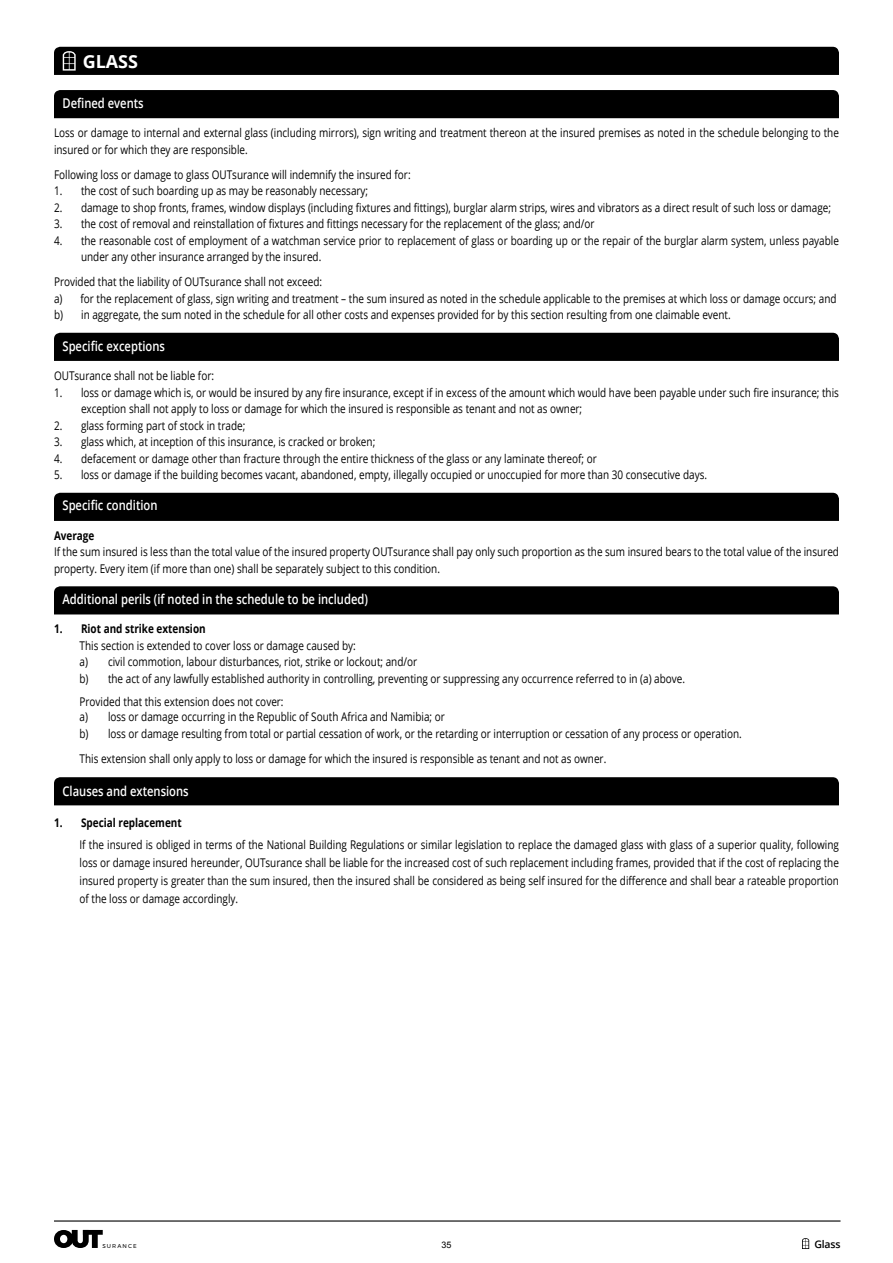
<style>
.page{position:relative;width:893px;height:1263px;background:#fff}
.page>*{position:absolute;margin:0;border:0;box-sizing:border-box;transform-origin:0 0}
.t1{font:700 18px "Open Sans";color:#fff}
.t2{font:600 13.5px "Open Sans";color:#fff;scale:.83 1}
.t3{font:12px/16.5px "Open Sans";color:#000;scale:.83 1}
.t4{font:700 12px "Open Sans";color:#000;scale:.83 1}
.t5{font:600 10.5px "Open Sans";letter-spacing:-.02em;color:#000}
.t6{font:9px "Arial";color:#000}
.t7{font:5.55px "Montserrat";letter-spacing:.2em;color:#000}
</style>
<div class="page">
<svg style="left:802px;top:1238px;width:7px;height:11px"></svg>
<hr style="left:54px;top:1220px;width:786px;height:1px;background:#000">
<svg style="left:54px;top:1230px;width:49px;height:18px"></svg>
<div style="left:54px;top:90px;width:785px;height:28px;background:#000"></div>
<div style="left:54px;top:333px;width:785px;height:28px;background:#000"></div>
<div style="left:54px;top:493px;width:785px;height:28px;background:#000"></div>
<div style="left:54px;top:586px;width:785px;height:28px;background:#000"></div>
<div style="left:54px;top:777px;width:785px;height:28px;background:#000"></div>
<div style="left:54px;top:47px;width:785px;height:28px;background:#000"></div>
<h1 class="t1" style="left:83px;top:48px;width:57px">GLASS</h1>
<p class="t2" style="left:63px;top:94px;width:99px">Defined events</p>
<p class="t3" style="left:54px;top:124px;width:947px">Loss or damage to internal and external glass (including mirrors), sign writing and treatment thereon at the insured premises as noted in the schedule belonging to the insured or for which they are responsible.</p>
<p class="t3" style="left:54px;top:166px;width:431px">Following loss or damage to glass OUTsurance will indemnify the insured for:</p>
<p class="t3" style="left:54px;top:182px;width:380px">1. the cost of such boarding up as may be reasonably necessary;</p>
<p class="t3" style="left:54px;top:199px;width:938px">2. damage to shop fronts, frames, window displays (including fixtures and fittings), burglar alarm strips, wires and vibrators as a direct result of such loss or damage;</p>
<p class="t3" style="left:54px;top:215px;width:653px">3. the cost of removal and reinstallation of fixtures and fittings necessary for the replacement of the glass; and/or</p>
<p class="t3" style="left:81px;top:232px;width:915px;text-indent:-27px">4. the reasonable cost of employment of a watchman service prior to replacement of glass or boarding up or the repair of the burglar alarm system, unless payable under any other insurance arranged by the insured.</p>
<p class="t3" style="left:54px;top:273px;width:944px">Provided that the liability of OUTsurance shall not exceed:<br>a) for the replacement of glass, sign writing and treatment – the sum insured as noted in the schedule applicable to the premises at which loss or damage occurs; and b) in aggregate, the sum noted in the schedule for all other costs and expenses provided for by this section resulting from one claimable event.</p>
<p class="t2" style="left:63px;top:337px;width:125px">Specific exceptions</p>
<p class="t3" style="left:54px;top:367px;width:194px">OUTsurance shall not be liable for:</p>
<p class="t3" style="left:81px;top:384px;width:915px;text-indent:-27px">1. loss or damage which is, or would be insured by any fire insurance, except if in excess of the amount which would have been payable under such fire insurance; this exception shall not apply to loss or damage for which the insured is responsible as tenant and not as owner;</p>
<p class="t3" style="left:54px;top:417px;width:232px">2. glass forming part of stock in trade;</p>
<p class="t3" style="left:54px;top:433px;width:389px">3. glass which, at inception of this insurance, is cracked or broken;</p>
<p class="t3" style="left:54px;top:450px;width:656px">4. defacement or damage other than fracture through the entire thickness of the glass or any laminate thereof; or</p>
<p class="t3" style="left:54px;top:466px;width:788px">5. loss or damage if the building becomes vacant, abandoned, empty, illegally occupied or unoccupied for more than 30 consecutive days.</p>
<p class="t2" style="left:63px;top:496px;width:116px">Specific condition</p>
<p class="t4" style="left:54px;top:527px;width:50px">Average</p>
<p class="t3" style="left:54px;top:543px;width:947px">If the sum insured is less than the total value of the insured property OUTsurance shall pay only such proportion as the sum insured bears to the total value of the insured property. Every item (if more than one) shall be separately subject to this condition.</p>
<p class="t2" style="left:63px;top:590px;width:370px">Additional perils (if noted in the schedule to be included)</p>
<p class="t4" style="left:54px;top:620px;width:184px">1. Riot and strike extension</p>
<p class="t3" style="left:80px;top:637px;width:731px">This section is extended to cover loss or damage caused by:<br>a) civil commotion, labour disturbances, riot, strike or lockout; and/or<br>b) the act of any lawfully established authority in controlling, preventing or suppressing any occurrence referred to in (a) above.</p>
<p class="t3" style="left:80px;top:694px;width:442px;line-height:15px">Provided that this extension does not cover:<br>a) loss or damage occurring in the Republic of South Africa and Namibia; or</p>
<p class="t3" style="left:80px;top:721px;width:800px;line-height:25px">b) loss or damage resulting from total or partial cessation of work, or the retarding or interruption or cessation of any process or operation.<br>This extension shall only apply to loss or damage for which the insured is responsible as tenant and not as owner.</p>
<p class="t2" style="left:63px;top:782px;width:154px">Clauses and extensions</p>
<p class="t4" style="left:54px;top:814px;width:155px">1. Special replacement</p>
<p class="t3" style="left:80px;top:835px;width:916px;line-height:18px;text-align:justify">If the insured is obliged in terms of the National Building Regulations or similar legislation to replace the damaged glass with glass of a superior quality, following loss or damage insured hereunder, OUTsurance shall be liable for the increased cost of such replacement including frames, provided that if the cost of replacing the insured property is greater than the sum insured, then the insured shall be considered as being self insured for the difference and shall bear a rateable proportion of the loss or damage accordingly.</p>
<p class="t7" style="left:102px;top:1242px;width:36px">SURANCE</p>
<p class="t6" style="left:441px;top:1239px;width:12px">35</p>
<p class="t5" style="left:814px;top:1237px;width:28px">Glass</p>
</div>
